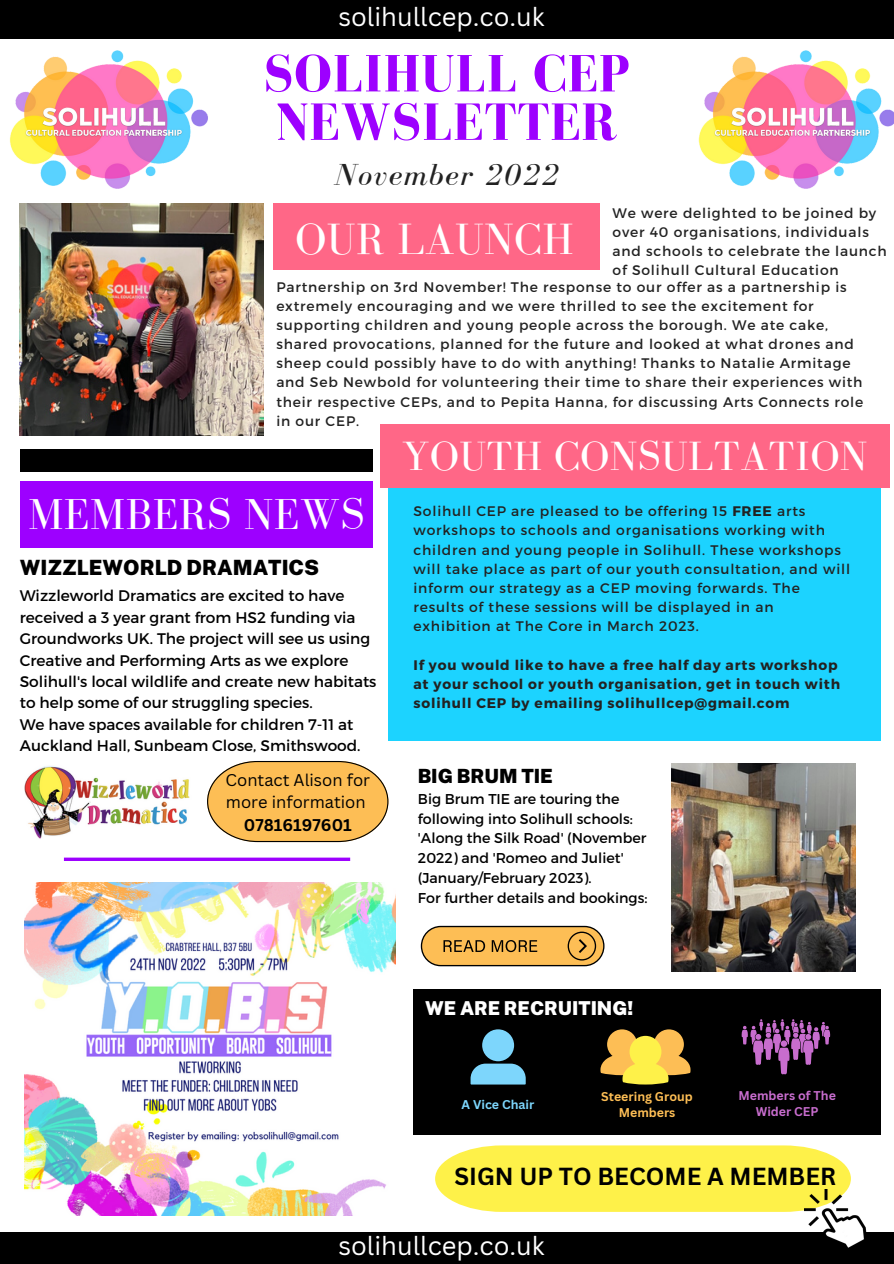
<style>
.page{position:relative;width:894px;height:1264px;background:#fff}
.page>*{position:absolute;margin:0;border:0;box-sizing:border-box;transform-origin:0 0}
.t1{font:700 53.85px/48.4px "Bodoni FLF";letter-spacing:.01em;color:#9d00ff}
.t2{font:45px "Bodoni FLF";letter-spacing:.01em;color:#fff}
.t3{font:44.4px "Bodoni FLF";letter-spacing:.01em;color:#fff}
.t4{font:42px "Bodoni FLF";letter-spacing:.01em;color:#fff}
.t5{font:italic 31.35px "Bodoni FLF";letter-spacing:.06em;color:#222}
.t6{font:25.5px "Canva Sans";color:#fff}
.t7{font:700 24px "Canva Sans";color:#000}
.t8{font:900 21px "Public Sans";color:#000}
.t9{font:900 19.5px "Public Sans";color:#000}
.t10{font:900 19.2px "Public Sans";color:#fff}
.t11{font:16.5px "Canva Sans";color:#000}
.t12{font:700 16.5px "Canva Sans";color:#000}
.t13{font:15.3px/21.5px "Montserrat";color:#000}
.t14{font:14.25px/20px "Montserrat";color:#000}
.t15{font:13.8px/19.2px "Montserrat";letter-spacing:.06em;color:#222}
.t16{font:700 13.8px/19.2px "Montserrat";letter-spacing:.06em;color:#222}
.t17{font:700 12.3px/16.5px "Canva Sans";color:#fdbe55;text-align:center}
.t18{font:700 12.3px/16.5px "Canva Sans";color:#c86dce;text-align:center}
.t19{font:700 12.3px "Canva Sans";color:#7dd6fc}
.s1{font-weight:700}
</style>
<div class="page">
<div style="left:0;top:1231px;width:893px;height:32px;background:#000"></div>
<div style="left:0;top:0;width:893px;height:38px;background:#000"></div>
<img style="left:20px;top:203px;width:243px;height:232px">
<img style="left:0;top:38px;width:239px;height:175px">
<div style="left:273px;top:203px;width:327px;height:67px;background:#ff6787"></div>
<div style="left:20px;top:449px;width:352px;height:22px;background:#000"></div>
<div style="left:388px;top:454px;width:492px;height:286px;background:#1cd3ff"></div>
<div style="left:380px;top:424px;width:509px;height:63px;background:#ff6787"></div>
<svg style="left:64px;top:857px;width:286px;height:4px"></svg>
<div style="left:20px;top:481px;width:352px;height:66px;background:#9d00ff"></div>
<svg style="left:420px;top:925px;width:184px;height:41px;background:#daa854"></svg>
<img style="left:671px;top:764px;width:184px;height:207px">
<svg style="left:207px;top:761px;width:181px;height:81px;background:#f4be65"></svg>
<img style="left:24px;top:766px;width:166px;height:73px">
<div style="left:435px;top:1145px;width:415px;height:66px;background:#fef149"></div>
<img style="left:804px;top:1188px;width:62px;height:60px">
<img style="left:24px;top:882px;width:372px;height:333px">
<div style="left:413px;top:989px;width:467px;height:145px;background:#000"></div>
<svg style="left:600px;top:1029px;width:90px;height:55px"></svg>
<svg style="left:741px;top:1019px;width:89px;height:55px"></svg>
<svg style="left:470px;top:1029px;width:55px;height:55px"></svg>
<img style="left:671px;top:38px;width:222px;height:151px">
<h3 class="t6" style="left:338px;top:-1px;width:208px">solihullcep.co.uk</h3>
<h1 class="t1" style="left:263px;top:49px;width:368px">SOLIHULL CEP<br>NEWSLETTER</h1>
<h3 class="t5" style="left:335px;top:158px;width:225px">November 2022</h3>
<h2 class="t2" style="left:295px;top:215px;width:279px">OUR LAUNCH</h2>
<p class="t15" style="left:612px;top:203px;width:276px">We were delighted to be joined by over 40 organisations, individuals and schools to celebrate the launch of Solihull Cultural Education</p>
<p class="t15" style="left:276px;top:276px;width:588px">Partnership on 3rd November! The response to our offer as a partnership is extremely encouraging and we were thrilled to see the excitement for supporting children and young people across the borough. We ate cake, shared provocations, planned for the future and looked at what drones and sheep could possibly have to do with anything! Thanks to Natalie Armitage and Seb Newbold for volunteering their time to share their experiences with their respective CEPs, and to Pepita Hanna, for discussing Arts Connects role in our CEP.</p>
<h3 class="t3" style="left:28px;top:490px;width:338px">MEMBERS NEWS</h3>
<h3 class="t8" style="left:20px;top:554px;width:301px">WIZZLEWORLD DRAMATICS</h3>
<p class="t13" style="left:20px;top:584px;width:358px">Wizzleworld Dramatics are excited to have received a 3 year grant from HS2 funding via Groundworks UK. The project will see us using Creative and Performing Arts as we explore Solihull's local wildlife and create new habitats to help some of our struggling species.<br>We have spaces available for children 7-11 at Auckland Hall, Sunbeam Close, Smithswood.</p>
<h3 class="t4" style="left:401px;top:433px;width:467px">YOUTH CONSULTATION</h3>
<p class="t15" style="left:413px;top:501px;width:438px">Solihull CEP are pleased to be offering 15 <span class="s1">FREE</span> arts workshops to schools and organisations working with children and young people in Solihull. These workshops will take place as part of our youth consultation, and will inform our strategy as a CEP moving forwards. The results of these sessions will be displayed in an exhibition at The Core in March 2023.</p>
<p class="t16" style="left:413px;top:654px;width:428px">If you would like to have a free half day arts workshop at your school or youth organisation, get in touch with solihull CEP by emailing solihullcep@gmail.com</p>
<p class="t11" style="left:225px;top:768px;width:146px">Contact Alison for</p>
<h3 class="t9" style="left:417px;top:764px;width:137px">BIG BRUM TIE</h3>
<p class="t11" style="left:226px;top:790px;width:141px">more information</p>
<p class="t12" style="left:244px;top:813px;width:109px">07816197601</p>
<p class="t14" style="left:418px;top:787px;width:231px">Big Brum TIE are touring the following into Solihull schools: 'Along the Silk Road' (November<br>2022) and 'Romeo and Juliet' (January/February 2023).<br>For further details and bookings:</p>
<h3 class="t10" style="left:425px;top:996px;width:210px">WE ARE RECRUITING!</h3>
<p class="t19" style="left:461px;top:1095px;width:74px">A Vice Chair</p>
<p class="t17" style="left:601px;top:1087px;width:93px">Steering Group<br>Members</p>
<p class="t18" style="left:738px;top:1086px;width:99px">Members of The<br>Wider CEP</p>
<h3 class="t7" style="left:454px;top:1158px;width:383px">SIGN UP TO BECOME A MEMBER</h3>
<h3 class="t6" style="left:338px;top:1227px;width:208px">solihullcep.co.uk</h3>
</div>
